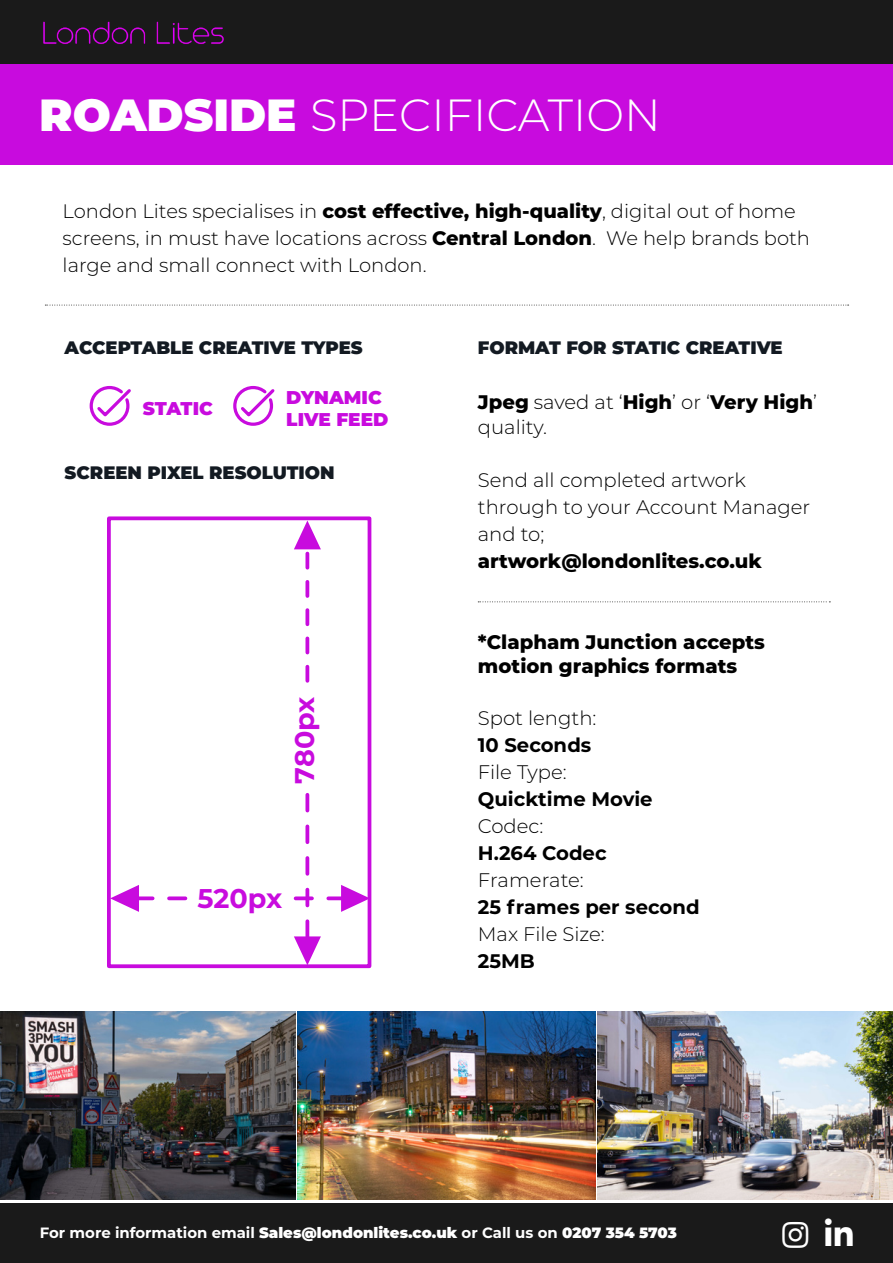
<style>
.page{position:relative;width:893px;height:1263px;background:#fff}
.page>*{position:absolute;margin:0;border:0;box-sizing:border-box;transform-origin:0 0}
.t1{font:300 45px "Montserrat";color:#fff}
.t2{font:700 27.15px "Montserrat";letter-spacing:-.005em;color:#c80bde}
.t3{font:300 19.65px/27px "Montserrat";color:#000}
.t4{font:800 19.65px/23.5px "Montserrat";color:#000}
.t5{font:700 19.65px "Montserrat";color:#000}
.t6{font:300 19.5px/27px "Montserrat";color:#000}
.t7{font:900 18.45px/22.2px "Montserrat";color:#c80bde}
.t8{font:900 18px "Montserrat";color:#131a22}
.t9{font:900 14.85px "Montserrat";color:#fff}
.s1{font-weight:900}
.s2{font-weight:800}
.s3{font-weight:700}
</style>
<div class="page">
<div style="left:0;top:64px;width:893px;height:101px;background:#c80bde"></div>
<div style="left:0;top:1203px;width:893px;height:60px;background:#1a1a1a"></div>
<div style="left:0;top:0;width:893px;height:64px;background:#1a1a1a"></div>
<img style="left:43px;top:21px;width:181px;height:24px">
<div style="left:107px;top:516px;width:264px;height:452px;border:4px solid #c80bde"></div>
<svg style="left:110px;top:885px;width:75px;height:27px"></svg>
<svg style="left:294px;top:520px;width:27px;height:161px"></svg>
<svg style="left:294px;top:795px;width:76px;height:170px"></svg>
<img style="left:0;top:1011px;width:296px;height:189px">
<img style="left:298px;top:1011px;width:297px;height:189px">
<img style="left:597px;top:1011px;width:296px;height:189px">
<svg style="left:45px;top:305px;width:804px;height:1px"></svg>
<svg style="left:89px;top:385px;width:42px;height:41px"></svg>
<svg style="left:233px;top:385px;width:42px;height:41px"></svg>
<svg style="left:478px;top:601px;width:352px;height:1px"></svg>
<h1 class="t1" style="left:39px;top:84px;width:623px"><span class="s1">ROADSIDE</span> SPECIFICATION</h1>
<p class="t6" style="left:63px;top:197px;width:749px">London Lites specialises in <span class="s2">cost effective, high-quality</span>, digital out of home screens, in must have locations across <span class="s2">Central London</span>. We help brands both large and small connect with London.</p>
<p class="t8" style="left:65px;top:334px;width:300px">ACCEPTABLE CREATIVE TYPES</p>
<p class="t7" style="left:143px;top:396px;width:71px">STATIC</p>
<p class="t7" style="left:286px;top:385px;width:104px">DYNAMIC<br>LIVE FEED</p>
<p class="t8" style="left:65px;top:459px;width:271px">SCREEN PIXEL RESOLUTION</p>
<h2 class="t2" style="left:285px;top:783px;width:88px;rotate:-90deg">780px</h2>
<h2 class="t2" style="left:198px;top:879px;width:86px">520px</h2>
<p class="t8" style="left:478px;top:334px;width:306px">FORMAT FOR STATIC CREATIVE</p>
<p class="t3" style="left:478px;top:388px;width:341px;line-height:25.5px"><span class="s2">Jpeg</span> saved at ‘<span class="s2">High</span>’ or ‘<span class="s2">Very High</span>’ quality.</p>
<p class="t3" style="left:478px;top:466px;width:334px">Send all completed artwork through to your Account Manager and to;</p>
<p class="t4" style="left:478px;top:548px;width:286px">artwork@londonlites.co.uk</p>
<p class="t4" style="left:478px;top:629px;width:289px">*Clapham Junction accepts motion graphics formats</p>
<p class="t3" style="left:478px;top:704px;width:120px">Spot length:</p>
<p class="t5" style="left:478px;top:731px;width:115px">10 Seconds</p>
<p class="t3" style="left:478px;top:758px;width:90px">File Type:</p>
<p class="t5" style="left:478px;top:785px;width:176px">Quicktime Movie</p>
<p class="t3" style="left:478px;top:812px;width:67px">Codec:</p>
<p class="t5" style="left:478px;top:839px;width:130px">H.264 Codec</p>
<p class="t3" style="left:478px;top:866px;width:107px">Framerate:</p>
<p class="t5" style="left:478px;top:893px;width:223px">25 frames per second</p>
<p class="t3" style="left:478px;top:920px;width:129px">Max File Size:</p>
<p class="t5" style="left:478px;top:947px;width:59px">25MB</p>
<p class="t9" style="left:40px;top:1222px;width:638px"><span class="s3">For more information email</span> Sales@londonlites.co.uk <span class="s3">or Call us on</span> 0207 354 5703</p>
</div>
